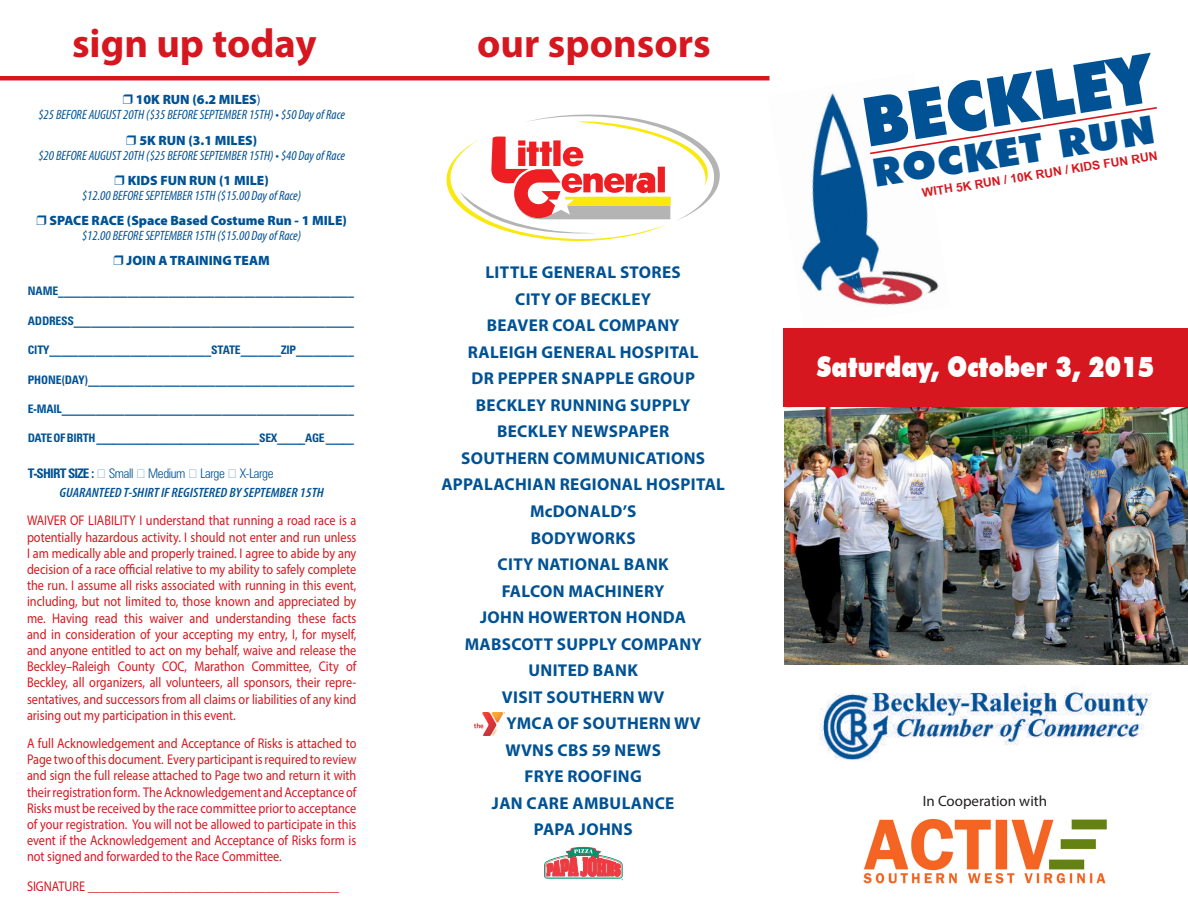
<style>
.page{position:relative;width:1188px;height:918px;background:#fff}
.page>*{position:absolute;margin:0;border:0;box-sizing:border-box;transform-origin:0 0}
.t1{font:900 68.25px "Futura BT";color:#005294;scale:.95 1}
.t2{font:700 40.5px "Myriad Pro";color:#d7171f}
.t3{font:900 39px "Futura BT";color:#005294;scale:1.04 1}
.t4{font:900 28.5px "Futura BT";color:#fff;scale:.84 1}
.t5{font:700 17.1px "Myriad Pro";letter-spacing:.02em;color:#005294}
.t6{font:15px "Myriad Pro";color:#231f20}
.t7{font:14.1px/16.2px "Myriad Pro";color:#d7171f;text-align:justify;scale:.87 1}
.t8{font:italic condensed 13.5px "Myriad Pro";color:#005294}
.t9{font:900 13.5px "Myriad Pro";color:#005294}
.t10{font:italic 600 condensed 13.5px "Myriad Pro";color:#005294;scale:1.08 1}
.t11{font:300 condensed 13.2px "Zurich BT";letter-spacing:-.03em;color:#005294}
.t12{font:700 12px "Arial Narrow";color:#d7171f;scale:1.23 1}
.t13{font:700 condensed 11.7px "Zurich BT";letter-spacing:-.015em;color:#005294}
.s1{font-weight:400}
.s2{font-weight:700}
.s3{font-family:"Times New Roman";font-weight:400;font-stretch:normal}
</style>
<div class="page">
<img style="left:767px;top:80px;width:172px;height:225px">
<svg style="left:868px;top:106px;width:289px;height:49px"></svg>
<img style="left:863px;top:819px;width:244px;height:65px">
<hr style="left:0;top:76px;width:770px;height:4px;background:#d7171f">
<img style="left:784px;top:407px;width:404px;height:257px">
<div style="left:783px;top:328px;width:405px;height:79px;background:#d7171f"></div>
<img style="left:819px;top:687px;width:332px;height:73px">
<svg style="left:447px;top:114px;width:273px;height:127px"></svg>
<img style="left:475px;top:712px;width:30px;height:23px">
<svg style="left:544px;top:847px;width:79px;height:33px"></svg>
<p class="t2" style="left:72px;top:17px;width:246px">sign up today</p>
<p class="t2" style="left:477px;top:17px;width:235px">our sponsors</p>
<p class="t9" style="left:136px;top:92px;width:126px">10K RUN (6.2 MILES<span class="s1">)</span></p>
<p class="t8" style="left:38px;top:107px;width:308px">$25 BEFORE AUGUST 20TH ($35 BEFORE SEPTEMBER 15TH) • $50 Day of Race</p>
<p class="t9" style="left:139px;top:132px;width:119px">5K RUN (3.1 MILES)</p>
<p class="t8" style="left:38px;top:147px;width:308px">$20 BEFORE AUGUST 20TH ($25 BEFORE SEPTEMBER 15TH) • $40 Day of Race</p>
<p class="t9" style="left:128px;top:173px;width:143px">KIDS FUN RUN (1 MILE)</p>
<p class="t8" style="left:82px;top:187px;width:221px">$12.00 BEFORE SEPTEMBER 15TH ($15.00 Day of Race)</p>
<p class="t9" style="left:50px;top:213px;width:299px">SPACE RACE (Space Based Costume Run - 1 MILE)</p>
<p class="t8" style="left:82px;top:227px;width:221px">$12.00 BEFORE SEPTEMBER 15TH ($15.00 Day of Race)</p>
<p class="t9" style="left:127px;top:253px;width:145px">JOIN A TRAINING TEAM</p>
<p class="t5" style="left:486px;top:261px;width:197px">LITTLE GENERAL STORES</p>
<p class="t5" style="left:515px;top:288px;width:138px">CITY OF BECKLEY</p>
<p class="t5" style="left:487px;top:314px;width:194px">BEAVER COAL COMPANY</p>
<p class="t5" style="left:468px;top:341px;width:232px">RALEIGH GENERAL HOSPITAL</p>
<p class="t5" style="left:471px;top:367px;width:225px">DR PEPPER SNAPPLE GROUP</p>
<p class="t5" style="left:476px;top:394px;width:216px">BECKLEY RUNNING SUPPLY</p>
<p class="t5" style="left:497px;top:421px;width:174px">BECKLEY NEWSPAPER</p>
<p class="t5" style="left:461px;top:447px;width:245px">SOUTHERN COMMUNICATIONS</p>
<p class="t5" style="left:441px;top:474px;width:285px">APPALACHIAN REGIONAL HOSPITAL</p>
<p class="t5" style="left:530px;top:500px;width:108px">McDONALD’S</p>
<p class="t5" style="left:531px;top:527px;width:106px">BODYWORKS</p>
<p class="t5" style="left:498px;top:553px;width:173px">CITY NATIONAL BANK</p>
<p class="t5" style="left:502px;top:580px;width:164px">FALCON MACHINERY</p>
<p class="t5" style="left:480px;top:606px;width:208px">JOHN HOWERTON HONDA</p>
<p class="t5" style="left:465px;top:633px;width:239px">MABSCOTT SUPPLY COMPANY</p>
<p class="t5" style="left:528px;top:659px;width:111px">UNITED BANK</p>
<p class="t5" style="left:502px;top:686px;width:164px">VISIT SOUTHERN WV</p>
<p class="t5" style="left:506px;top:712px;width:196px">YMCA OF SOUTHERN WV</p>
<p class="t5" style="left:505px;top:739px;width:157px">WVNS CBS 59 NEWS</p>
<p class="t5" style="left:525px;top:765px;width:119px">FRYE ROOFING</p>
<p class="t5" style="left:492px;top:792px;width:184px">JAN CARE AMBULANCE</p>
<p class="t5" style="left:534px;top:819px;width:100px">PAPA JOHNS</p>
<p class="t13" style="left:28px;top:284px;width:328px">NAME___________________________________________________</p>
<p class="t13" style="left:28px;top:314px;width:328px">ADDRESS_________________________________________________</p>
<p class="t13" style="left:28px;top:343px;width:328px">CITY____________________________STATE_______ZIP__________</p>
<p class="t13" style="left:28px;top:372px;width:328px">PHONE(DAY)______________________________________________</p>
<p class="t13" style="left:28px;top:402px;width:328px">E-MAIL___________________________________________________</p>
<p class="t13" style="left:28px;top:431px;width:328px">DATE OF BIRTH _____________________________SEX_____AGE _____</p>
<p class="t11" style="left:28px;top:465px;width:247px"><span class="s2">T-SHIRT SIZE :</span> <span class="s3">❑</span> Small <span class="s3">❑</span> Medium <span class="s3">❑</span> Large <span class="s3">❑</span> X-Large</p>
<p class="t10" style="left:59px;top:486px;width:246px">GUARANTEED T-SHIRT IF REGISTERED BY SEPTEMBER 15TH</p>
<p class="t7" style="left:27px;top:512px;width:380px">WAIVER OF LIABILITY I understand that running a road race is a potentially hazardous activity. I should not enter and run unless I am medically able and properly trained. I agree to abide by any decision of a race official relative to my ability to safely complete the run. I assume all risks associated with running in this event, including, but not limited to, those known and appreciated by me. Having read this waiver and understanding these facts and in consideration of your accepting my entry, I, for myself, and anyone entitled to act on my behalf, waive and release the Beckley–Raleigh County COC, Marathon Committee, City of Beckley, all organizers, all volunteers, all sponsors, their repre&shy;sentatives, and successors from all claims or liabilities of any kind arising out my participation in this event.</p>
<p class="t7" style="left:27px;top:735px;width:380px">A full Acknowledgement and Acceptance of Risks is attached to Page two of this document. Every participant is required to review and sign the full release attached to Page two and return it with their registration form. The Acknowledgement and Acceptance of Risks must be received by the race committee prior to acceptance of your registration. You will not be allowed to participate in this event if the Acknowledgement and Acceptance of Risks form is not signed and forwarded to the Race Committee.</p>
<p class="t7" style="left:27px;top:878px;width:360px">SIGNATURE _________________________________________</p>
<p class="t1" style="left:857px;top:82px;width:309px;rotate:-9deg">BECKLEY</p>
<p class="t3" style="left:869px;top:150px;width:276px;rotate:-9deg">ROCKET RUN</p>
<p class="t12" style="left:921px;top:184px;width:195px;rotate:-9deg">WITH 5K RUN / 10K RUN / KIDS FUN RUN</p>
<p class="t4" style="left:817px;top:349px;width:403px">Saturday, October 3, 2015</p>
<p class="t6" style="left:923px;top:792px;width:126px">In Cooperation with</p>
</div>
